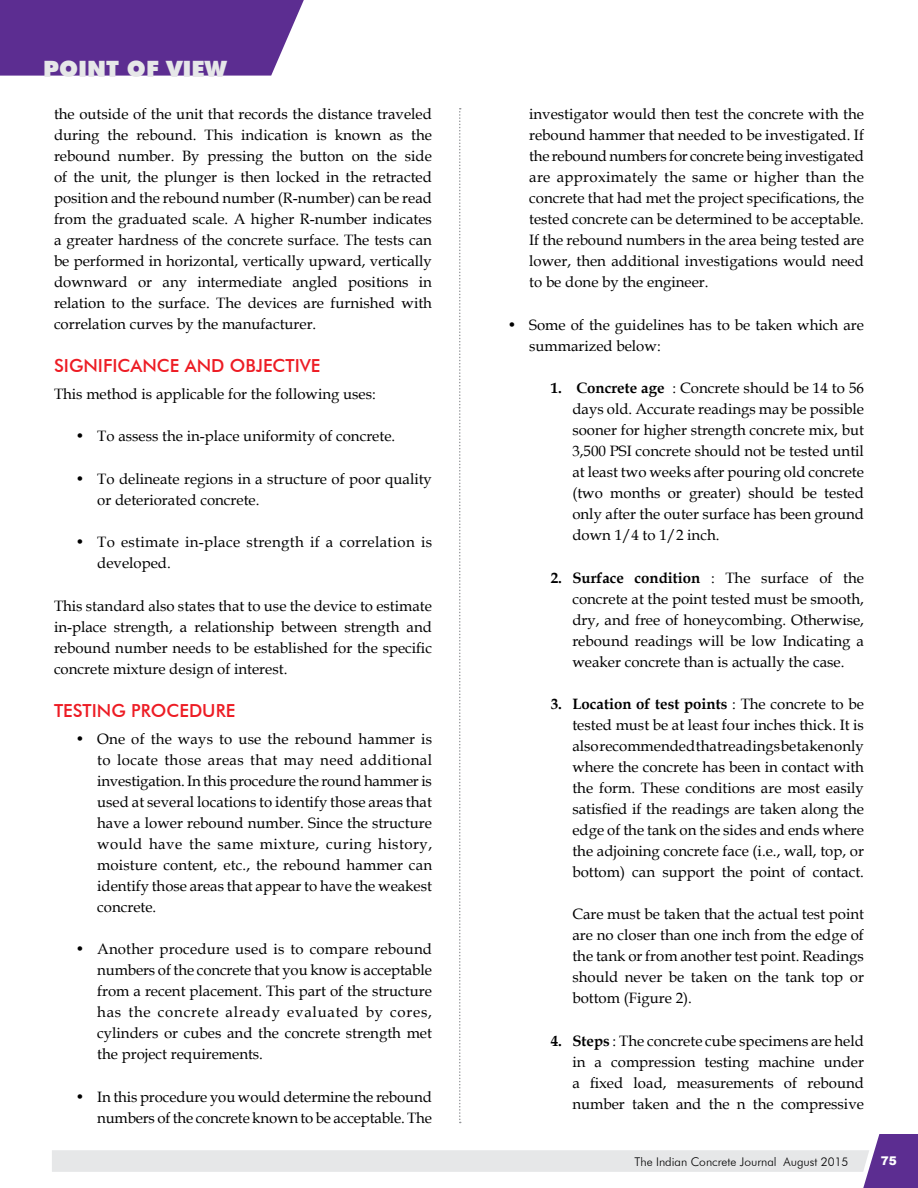
<style>
.page{position:relative;width:918px;height:1188px;background:#fff}
.page>*{position:absolute;margin:0;border:0;box-sizing:border-box;transform-origin:0 0}
.t1{font:900 22.5px "Futura BT";color:#e6e7e8}
.t2{font:500 18px "Futura BT";color:#ed1c24}
.t3{font:15px/21px "Book Antiqua";color:#000;text-align:justify}
.t4{font:15px/21px "Book Antiqua";letter-spacing:.02em;color:#000}
.t5{font:700 15px "Book Antiqua";color:#000}
.t6{font:300 12px "Futura BT";color:#000}
.t7{font:900 12px "Arial";color:#fff}
.s1{font-weight:700}
</style>
<div class="page">
<div style="left:0;top:0;width:304px;height:76px;background:#5c2d91"></div>
<svg style="left:52px;top:1134px;width:866px;height:54px"></svg>
<svg style="left:459px;top:108px;width:2px;height:1015px"></svg>
<h1 class="t1" style="left:43px;top:55px;width:185px">POINT OF VIEW</h1>
<p class="t3" style="left:54px;top:103px;width:380px">the outside of the unit that records the distance traveled during the rebound. This indication is known as the rebound number. By pressing the button on the side of the unit, the plunger is then locked in the retracted position and the rebound number (R-number) can be read from the graduated scale. A higher R-number indicates a greater hardness of the concrete surface. The tests can be performed in horizontal, vertically upward, vertically downward or any intermediate angled positions in relation to the surface. The devices are furnished with correlation curves by the manufacturer.</p>
<p class="t2" style="left:54px;top:355px;width:145px">SIGNIFICANCE AND</p>
<p class="t2" style="left:230px;top:355px;width:90px">OBJECTIVE</p>
<p class="t3" style="left:54px;top:383px;width:323px">This method is applicable for the following uses:</p>
<p class="t3" style="left:97px;top:425px;width:300px">To assess the in-place uniformity of concrete.</p>
<p class="t3" style="left:97px;top:468px;width:336px">To delineate regions in a structure of poor quality or deteriorated concrete.</p>
<p class="t4" style="left:97px;top:531px;width:336px">To estimate in-place strength if a correlation is developed.</p>
<p class="t3" style="left:54px;top:595px;width:380px">This standard also states that to use the device to estimate in-place strength, a relationship between strength and rebound number needs to be established for the specific concrete mixture design of interest.</p>
<p class="t2" style="left:54px;top:700px;width:90px">TESTING PRO</p>
<p class="t2" style="left:166px;top:700px;width:25px">CEDURE</p>
<p class="t3" style="left:97px;top:728px;width:336px">One of the ways to use the rebound hammer is to locate those areas that may need additional investigation. In this procedure the round hammer is used at several locations to identify those areas that have a lower rebound number. Since the structure would have the same mixture, curing history, moisture content, etc., the rebound hammer can identify those areas that appear to have the weakest concrete.</p>
<p class="t3" style="left:97px;top:938px;width:336px">Another procedure used is to compare rebound numbers of the concrete that you know is acceptable from a recent placement. This part of the structure has the concrete already evaluated by cores, cylinders or cubes and the concrete strength met the project requirements.</p>
<p class="t3" style="left:97px;top:1086px;width:336px">In this procedure you would determine the rebound numbers of the concrete known to be acceptable. The</p>
<p class="t3" style="left:76px;top:425px;width:11px">•</p>
<p class="t3" style="left:76px;top:468px;width:11px">•</p>
<p class="t3" style="left:76px;top:531px;width:11px">•</p>
<p class="t3" style="left:76px;top:728px;width:11px">•</p>
<p class="t3" style="left:76px;top:938px;width:11px">•</p>
<p class="t3" style="left:76px;top:1086px;width:11px">•</p>
<p class="t3" style="left:508px;top:314px;width:11px">•</p>
<p class="t3" style="left:529px;top:103px;width:336px">investigator would then test the concrete with the rebound hammer that needed to be investigated. If the rebound numbers for concrete being investigated are approximately the same or higher than the concrete that had met the project specifications, the tested concrete can be determined to be acceptable.<br>If the rebound numbers in the area being tested are lower, then additional investigations would need to be done by the engineer.</p>
<p class="t3" style="left:529px;top:314px;width:336px">Some of the guidelines has to be taken which are summarized below:</p>
<p class="t3" style="left:572px;top:377px;width:293px"><span class="s1">Concrete age</span> : Concrete should be 14 to 56 days old. Accurate readings may be possible sooner for higher strength concrete mix, but 3,500 PSI concrete should not be tested until at least two weeks after pouring old concrete (two months or greater) should be tested only after the outer surface has been ground down 1/4 to 1/2 inch.</p>
<p class="t3" style="left:572px;top:567px;width:293px"><span class="s1">Surface condition</span> : The surface of the concrete at the point tested must be smooth, dry, and free of honeycombing. Otherwise, rebound readings will be low Indicating a weaker concrete than is actually the case.</p>
<p class="t3" style="left:572px;top:693px;width:293px"><span class="s1">Location of test points</span> : The concrete to be tested must be at least four inches thick. It is also recommended that readings be taken only where the concrete has been in contact with the form. These conditions are most easily satisfied if the readings are taken along the edge of the tank on the sides and ends where the adjoining concrete face (i.e., wall, top, or bottom) can support the point of contact.</p>
<p class="t3" style="left:572px;top:903px;width:293px">Care must be taken that the actual test point are no closer than one inch from the edge of the tank or from another test point. Readings should never be taken on the tank top or bottom (Figure 2).</p>
<p class="t3" style="left:572px;top:1030px;width:293px"><span class="s1">Steps</span> : The concrete cube specimens are held in a compression testing machine under a fixed load, measurements of rebound number taken and the n the compressive</p>
<p class="t5" style="left:551px;top:378px;width:13px">1.</p>
<p class="t5" style="left:551px;top:567px;width:13px">2.</p>
<p class="t5" style="left:551px;top:694px;width:13px">3.</p>
<p class="t5" style="left:551px;top:1031px;width:13px">4.</p>
<p class="t6" style="left:634px;top:1154px;width:216px">The Indian Concrete Journal August 2015</p>
<p class="t7" style="left:881px;top:1152px;width:18px">75</p>
</div>
